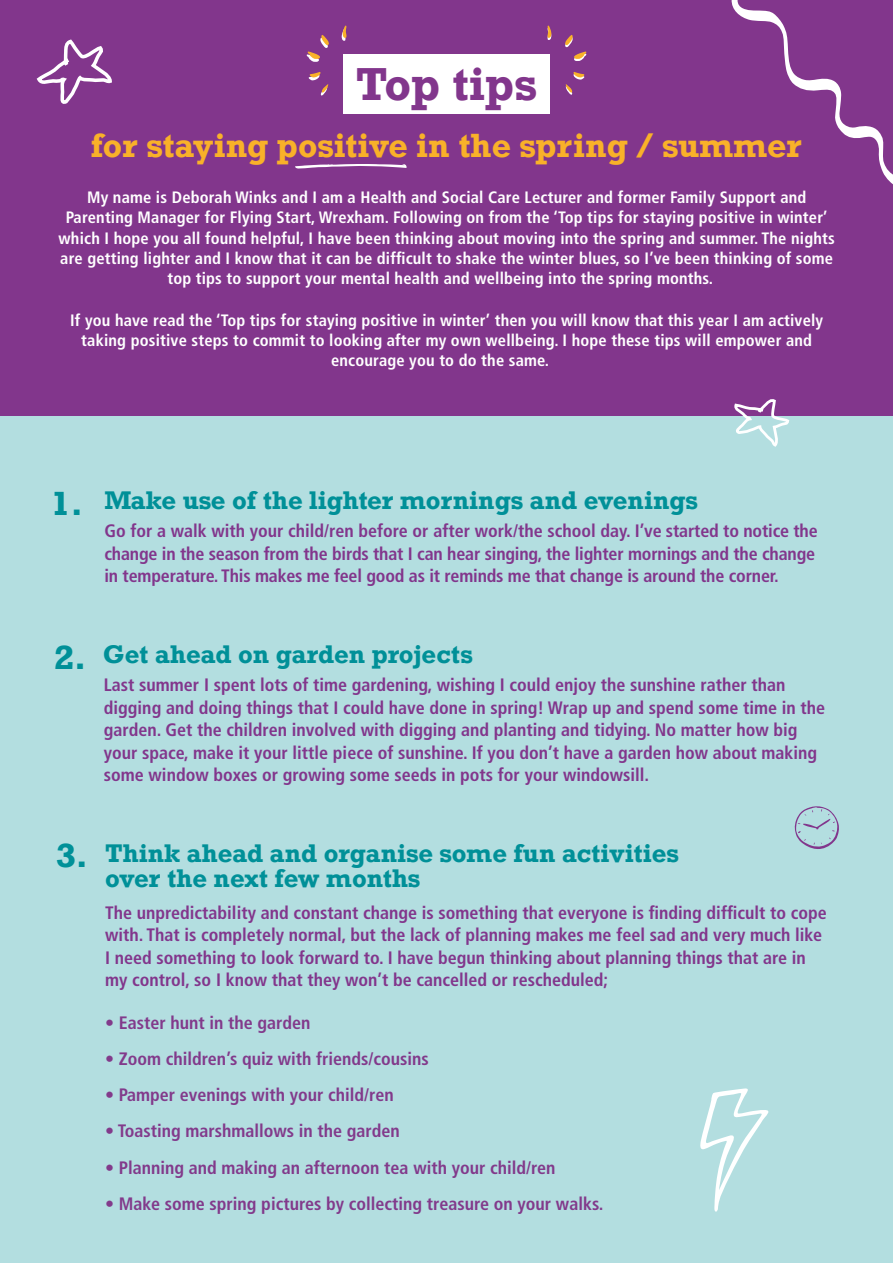
<style>
.page{position:relative;width:893px;height:1263px;background:#fff}
.page>*{position:absolute;margin:0;border:0;box-sizing:border-box;transform-origin:0 0}
.t1{font:700 43.5px "Rockwell Nova";color:#82368c}
.t2{font:700 31.5px "Rockwell Nova";color:#f9b129}
.t3{font:700 31.5px "Rockwell Nova";color:#009098}
.t4{font:700 24px/25.5px "Rockwell Nova";color:#009098}
.t5{font:700 condensed 18px/22.5px "Frutiger LT Std";color:#82368c}
.t6{font:700 condensed 18px "Frutiger LT Std";color:#823a8b}
.t7{font:700 condensed 16.5px "Frutiger LT Std";letter-spacing:.01em;color:#fff}
</style>
<div class="page">
<div style="left:0;top:213px;width:893px;height:1050px;background:#b3dee0"></div>
<div style="left:0;top:0;width:893px;height:416px;background:#82368c"></div>
<svg style="left:36px;top:39px;width:76px;height:65px"></svg>
<svg style="left:342px;top:25px;width:5px;height:16px"></svg>
<svg style="left:306px;top:35px;width:23px;height:27px"></svg>
<svg style="left:308px;top:72px;width:21px;height:24px"></svg>
<div style="left:343px;top:54px;width:207px;height:60px;background:#fff"></div>
<svg style="left:547px;top:25px;width:4px;height:15px"></svg>
<svg style="left:565px;top:35px;width:22px;height:26px"></svg>
<svg style="left:565px;top:72px;width:20px;height:23px"></svg>
<svg style="left:731px;top:0;width:162px;height:185px"></svg>
<svg style="left:295px;top:164px;width:112px;height:5px"></svg>
<svg style="left:734px;top:399px;width:56px;height:48px"></svg>
<svg style="left:794px;top:806px;width:45px;height:43px"></svg>
<svg style="left:700px;top:1088px;width:69px;height:124px"></svg>
<p class="t1" style="left:356px;top:56px;width:183px">Top tips</p>
<p class="t2" style="left:91px;top:125px;width:713px">for staying positive in the spring / summer</p>
<p class="t7" style="left:87px;top:188px;width:721px">My name is Deborah Winks and I am a Health and Social Care Lecturer and former Family Support and</p>
<p class="t7" style="left:66px;top:208px;width:763px">Parenting Manager for Flying Start, Wrexham. Following on from the ‘Top tips for staying positive in winter’</p>
<p class="t7" style="left:59px;top:228px;width:778px">which I hope you all found helpful, I have been thinking about moving into the spring and summer. The nights</p>
<p class="t7" style="left:60px;top:248px;width:774px">are getting lighter and I know that it can be diffcult to shake the winter blues, so I’ve been thinking of some</p>
<p class="t7" style="left:167px;top:269px;width:547px">top tips to support your mental health and wellbeing into the spring months.</p>
<p class="t7" style="left:70px;top:310px;width:755px">If you have read the ‘Top tips for staying positive in winter’ then you will know that this year I am actively</p>
<p class="t7" style="left:81px;top:330px;width:732px">taking positive steps to commit to looking after my own wellbeing. I hope these tips will empower and</p>
<p class="t7" style="left:331px;top:351px;width:220px">encourage you to do the same.</p>
<p class="t3" style="left:51px;top:483px;width:33px">1.</p>
<p class="t4" style="left:104px;top:487px;width:595px">Make use of the lighter mornings and evenings</p>
<p class="t5" style="left:104px;top:519px;width:715px">Go for a walk with your child/ren before or after work/the school day. I’ve started to notice the change in the season from the birds that I can hear singing, the lighter mornings and the change in temperature. This makes me feel good as it reminds me that change is around the corner.</p>
<p class="t3" style="left:54px;top:637px;width:33px">2.</p>
<p class="t4" style="left:103px;top:641px;width:372px">Get ahead on garden projects</p>
<p class="t5" style="left:104px;top:674px;width:723px">Last summer I spent lots of time gardening, wishing I could enjoy the sunshine rather than digging and doing things that I could have done in spring! Wrap up and spend some time in the garden. Get the children involved with digging and planting and tidying. No matter how big your space, make it your little piece of sunshine. If you don’t have a garden how about making some window boxes or growing some seeds in pots for your windowsill.</p>
<p class="t3" style="left:56px;top:835px;width:33px">3.</p>
<p class="t4" style="left:105px;top:840px;width:575px">Think ahead and organise some fun activities over the next few months</p>
<p class="t5" style="left:105px;top:901px;width:723px">The unpredictability and constant change is something that everyone is fnding diffcult to cope with. That is completely normal, but the lack of planning makes me feel sad and very much like I need something to look forward to. I have begun thinking about planning things that are in my control, so I know that they won’t be cancelled or rescheduled;</p>
<p class="t6" style="left:105px;top:1012px;width:207px">• Easter hunt in the garden</p>
<p class="t6" style="left:105px;top:1048px;width:325px">• Zoom children’s quiz with friends/cousins</p>
<p class="t6" style="left:105px;top:1084px;width:290px">• Pamper evenings with your child/ren</p>
<p class="t6" style="left:105px;top:1120px;width:296px">• Toasting marshmallows in the garden</p>
<p class="t6" style="left:105px;top:1157px;width:452px">• Planning and making an afternoon tea with your child/ren</p>
<p class="t6" style="left:105px;top:1193px;width:500px">• Make some spring pictures by collecting treasure on your walks.</p>
</div>
